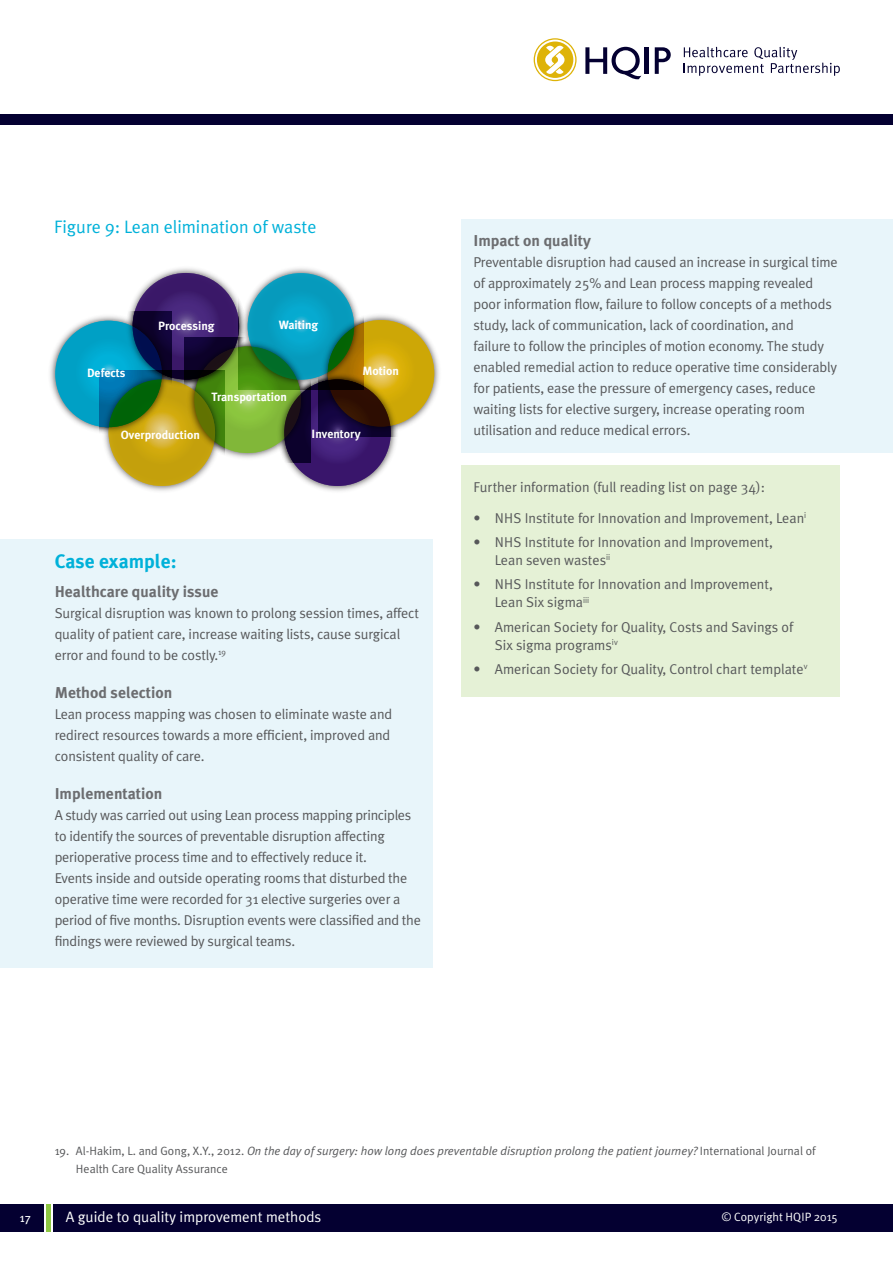
<style>
.page{position:relative;width:893px;height:1263px;background:#fff}
.page>*{position:absolute;margin:0;border:0;box-sizing:border-box;transform-origin:0 0}
.t1{font:700 19.5px "Meta Plus";color:#00b1d9}
.t2{font:18px "Meta Plus Normal";color:#00b1d9}
.t3{font:700 15.75px "Meta Plus";color:#6c6d70}
.t4{font:15px "Meta Plus Normal";color:#fff}
.t5{font:14.25px/21px "Meta Plus Normal";letter-spacing:-.01em;color:#57585a}
.t6{font:12px/18px "Meta Plus Normal";color:#57585a}
.t7{font:700 12px "Meta Plus";color:#fff}
.t8{font:12px "Meta Plus Normal";color:#fff}
.t9{font:12px "Meta Plus";color:#fff}
.s1{font-style:italic}
</style>
<div class="page">
<div style="left:0;top:115px;width:893px;height:10px;background:#040031"></div>
<div style="left:46px;top:1204px;width:5px;height:28px;background:#8ec743"></div>
<div style="left:0;top:1204px;width:43px;height:28px;background:#040031"></div>
<div style="left:54px;top:1204px;width:839px;height:28px;background:#040031"></div>
<svg style="left:684px;top:47px;width:156px;height:29px"></svg>
<svg style="left:534px;top:38px;width:43px;height:43px"></svg>
<svg style="left:585px;top:47px;width:56px;height:32px"></svg>
<hr style="left:645px;top:47px;width:4px;height:27px;background:#040031">
<svg style="left:655px;top:47px;width:16px;height:27px"></svg>
<div style="left:0;top:539px;width:433px;height:429px;background:#e8f5fa"></div>
<div style="left:461px;top:219px;width:432px;height:234px;background:#e8f5fa"></div>
<img style="left:130px;top:268px;width:108px;height:45px">
<svg style="left:133px;top:273px;width:106px;height:106px;background:#412171"></svg>
<img style="left:287px;top:436px;width:110px;height:55px">
<svg style="left:284px;top:379px;width:107px;height:107px;background:#3c1a6f"></svg>
<img style="left:50px;top:311px;width:121px;height:121px">
<svg style="left:55px;top:321px;width:107px;height:106px;background:#0194bc"></svg>
<img style="left:185px;top:337px;width:125px;height:126px">
<svg style="left:194px;top:347px;width:107px;height:106px;background:#77a438"></svg>
<img style="left:99px;top:370px;width:126px;height:121px">
<svg style="left:109px;top:379px;width:106px;height:107px;background:#a19611"></svg>
<img style="left:318px;top:315px;width:121px;height:121px">
<svg style="left:328px;top:320px;width:106px;height:107px;background:#af8a0e"></svg>
<img style="left:238px;top:268px;width:126px;height:121px">
<svg style="left:248px;top:273px;width:106px;height:107px;background:#0796aa"></svg>
<div style="left:461px;top:465px;width:378px;height:232px;background:#e5f1d6"></div>
<p class="t2" style="left:54px;top:217px;width:264px">Figure 9: Lean elimination of waste</p>
<p class="t7" style="left:87px;top:366px;width:40px">Defects</p>
<p class="t7" style="left:158px;top:319px;width:58px">Processing</p>
<p class="t7" style="left:279px;top:318px;width:41px">Waiting</p>
<p class="t7" style="left:212px;top:390px;width:77px">Transportation</p>
<p class="t7" style="left:363px;top:364px;width:38px">Motion</p>
<p class="t7" style="left:121px;top:428px;width:81px">Overproduction</p>
<p class="t7" style="left:312px;top:427px;width:51px">Inventory</p>
<h1 class="t1" style="left:55px;top:549px;width:123px">Case example:</h1>
<p class="t3" style="left:55px;top:582px;width:165px">Healthcare quality issue</p>
<p class="t5" style="left:55px;top:602px;width:366px">Surgical disruption was known to prolong session times, affect quality of patient care, increase waiting lists, cause surgical error and found to be costly.<sup>19</sup></p>
<p class="t3" style="left:55px;top:683px;width:119px">Method selection</p>
<p class="t5" style="left:55px;top:703px;width:339px">Lean process mapping was chosen to eliminate waste and redirect resources towards a more efficient, improved and consistent quality of care.</p>
<p class="t3" style="left:55px;top:784px;width:109px">Implementation</p>
<p class="t5" style="left:55px;top:804px;width:368px">A study was carried out using Lean process mapping principles to identify the sources of preventable disruption affecting perioperative process time and to effectively reduce it.<br>Events inside and outside operating rooms that disturbed the operative time were recorded for 31 elective surgeries over a period of five months. Disruption events were classified and the findings were reviewed by surgical teams.</p>
<p class="t3" style="left:473px;top:232px;width:119px">Impact on quality</p>
<p class="t5" style="left:473px;top:251px;width:366px">Preventable disruption had caused an increase in surgical time of approximately 25% and Lean process mapping revealed poor information flow, failure to follow concepts of a methods study, lack of communication, lack of coordination, and<br>failure to follow the principles of motion economy. The study enabled remedial action to reduce operative time considerably for patients, ease the pressure of emergency cases, reduce waiting lists for elective surgery, increase operating room utilisation and reduce medical errors.</p>
<p class="t5" style="left:474px;top:476px;width:293px">Further information (full reading list on page 34):</p>
<p class="t5" style="left:474px;top:507px;width:334px">• NHS Institute for Innovation and Improvement, Lean<sup>i</sup></p>
<p class="t5" style="left:495px;top:533px;width:280px;line-height:18px;text-indent:-21px">• NHS Institute for Innovation and Improvement,<br>Lean seven wastes<sup>ii</sup></p>
<p class="t5" style="left:495px;top:575px;width:280px;line-height:18px;text-indent:-21px">• NHS Institute for Innovation and Improvement,<br>Lean Six sigma<sup>iii</sup></p>
<p class="t5" style="left:495px;top:618px;width:300px;line-height:18px;text-indent:-21px">• American Society for Quality, Costs and Savings of<br>Six sigma programs<sup>iv</sup></p>
<p class="t5" style="left:474px;top:659px;width:335px">• American Society for Quality, Control chart template<sup>v</sup></p>
<p class="t6" style="left:76px;top:1141px;width:741px;text-indent:-21px">19. Al-Hakim, L. and Gong, X.Y., 2012. <span class="s1">On the day of surgery: how long does preventable disruption prolong the patient journey?</span> International Journal of<br>Health Care Quality Assurance</p>
<p class="t9" style="left:20px;top:1211px;width:13px">17</p>
<p class="t4" style="left:66px;top:1208px;width:257px">A guide to quality improvement methods</p>
<p class="t8" style="left:722px;top:1209px;width:118px">© Copyright HQIP 2015</p>
</div>
